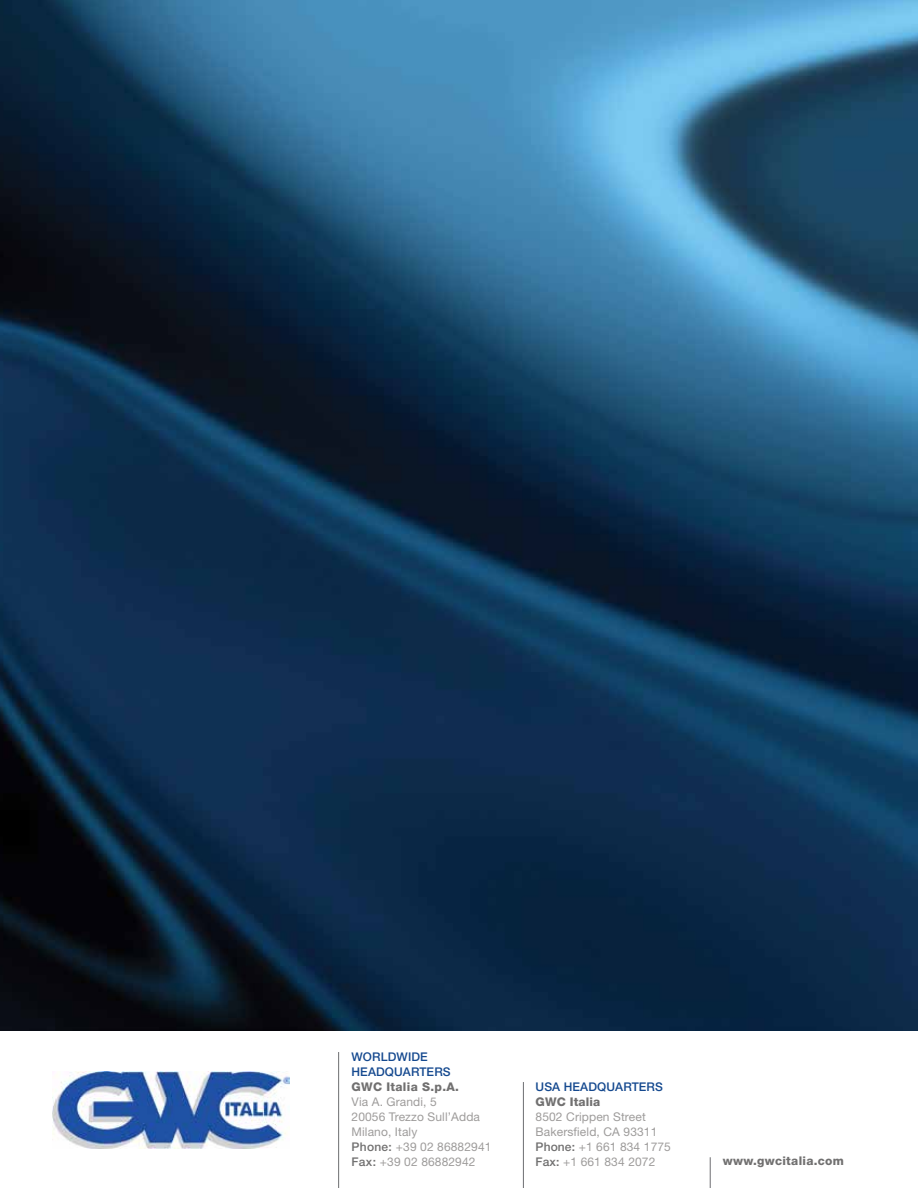
<style>
.page{position:relative;width:918px;height:1188px;background:#fff}
.page>*{position:absolute;margin:0;border:0;box-sizing:border-box;transform-origin:0 0}
.t1{font:12px/15px "Helvetica Neue LT Std";letter-spacing:.01em;color:#9e9c9b}
.t2{font:800 12px "Helvetica Neue LT Std";letter-spacing:.025em;color:#717070}
.t3{font:500 12px/15px "Helvetica Neue LT Std";letter-spacing:.01em;color:#15498f}
.s1{font-weight:500;color:#717070}
</style>
<div class="page">
<img style="left:0;top:0;width:918px;height:1031px">
<img style="left:53px;top:1071px;width:236px;height:77px">
<hr style="left:338px;top:1052px;width:1px;height:136px;background:#6d6e71">
<hr style="left:710px;top:1157px;width:1px;height:31px;background:#6d6e71">
<hr style="left:523px;top:1082px;width:1px;height:106px;background:#6d6e71">
<p class="t3" style="left:352px;top:1049px;width:101px">WORLDWIDE<br>HEADQUARTERS</p>
<p class="t2" style="left:352px;top:1079px;width:109px">GWC Italia S.p.A.</p>
<p class="t1" style="left:352px;top:1094px;width:141px">Via A. Grandi, 5<br>20056 Trezzo Sull’Adda<br>Milano, Italy<br><span class="s1">Phone:</span> +39 02 86882941<br><span class="s1">Fax:</span> +39 02 86882942</p>
<p class="t3" style="left:536px;top:1079px;width:129px">usa HEADQUARTERS</p>
<p class="t2" style="left:536px;top:1094px;width:66px">GWC Italia</p>
<p class="t1" style="left:536px;top:1109px;width:137px">8502 Crippen Street<br>Bakersfield, CA 93311<br><span class="s1">Phone:</span> +1 661 834 1775<br><span class="s1">Fax:</span> +1 661 834 2072</p>
<p class="t2" style="left:723px;top:1154px;width:123px">www.gwcitalia.com</p>
</div>
